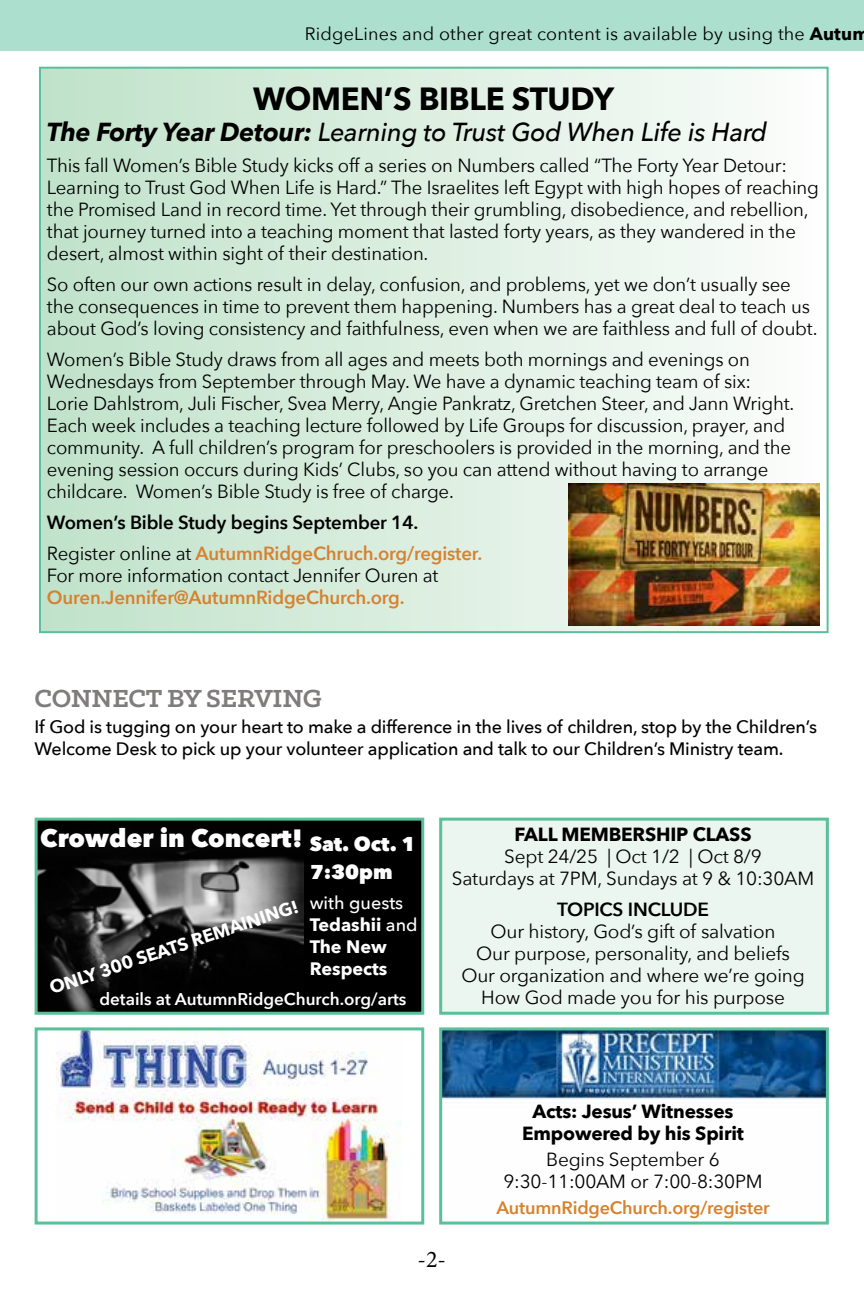
<style>
.page{position:relative;width:864px;height:1296px;background:#fff}
.page>*{position:absolute;margin:0;border:0;box-sizing:border-box;transform-origin:0 0}
.t1{font:700 32px "Avenir Next";letter-spacing:-.01em;color:#000}
.t2{font:700 28px "Klinic Slab";letter-spacing:-.01em;color:#7f7c7c}
.t3{font:italic 500 26px "Avenir Next";letter-spacing:-.01em;color:#000}
.t4{font:800 25px "Avenir Next";color:#fff}
.t5{font:24px "Minion Pro";color:#000}
.t6{font:800 20px "Avenir Next";color:#fff}
.t7{font:19px/22px "Avenir Next";letter-spacing:-.01em;color:#000}
.t8{font:600 19px/31px "Avenir Next";letter-spacing:-.01em;color:#000}
.t9{font:700 19px/22px "Avenir Next";letter-spacing:-.01em;color:#000;text-align:center}
.t10{font:600 19px "Avenir Next";letter-spacing:-.01em;color:#d68230}
.t11{font:500 18px/22px "Avenir Next";letter-spacing:-.01em;color:#000}
.t12{font:700 18px/22px "Avenir Next";color:#fff}
.t13{font:18px "Avenir Next";letter-spacing:.01em;color:#000}
.t14{font:600 18px "Avenir Next";letter-spacing:-.01em;color:#d68230}
.t15{font:600 17px "Avenir Next";color:#fff}
.s1{font-weight:700}
.s2{font-weight:400}
.s3{color:#d68230}
.s4{font-weight:500}
</style>
<div class="page">
<img style="left:57px;top:1031px;width:345px;height:190px">
<div style="left:35px;top:1027px;width:389px;height:198px;border:3px solid #59c09b"></div>
<img style="left:443px;top:1031px;width:382px;height:68px">
<div style="left:439px;top:1027px;width:390px;height:198px;border:3px solid #59c09b"></div>
<div style="left:0;top:0;width:864px;height:50px;background:#acdfcd"></div>
<div style="left:36px;top:819px;width:387px;height:194px;background:#000"></div>
<img style="left:39px;top:851px;width:264px;height:160px">
<div style="left:35px;top:818px;width:389px;height:197px;border:3px solid #59c09b"></div>
<div style="left:439px;top:818px;width:390px;height:197px;background:#ecf6f1;border:3px solid #59c09b"></div>
<div style="left:40px;top:68px;width:788px;height:564px;background:linear-gradient(to right,#c0e2c9,#fbfdfb)"></div>
<img style="left:568px;top:484px;width:251px;height:141px">
<p class="t13" style="left:305px;top:19px;width:566px">RidgeLines and other great content is available by using the <span class="s1">Autum</span></p>
<h1 class="t1" style="left:253px;top:71px;width:363px">WOMEN’S BIBLE STUDY</h1>
<h3 class="t3" style="left:47px;top:110px;width:722px"><span class="s1">The Forty Year Detour:</span> Learning to Trust God When Life is Hard</h3>
<p class="t7" style="left:47px;top:153px;width:774px">This fall Women’s Bible Study kicks off a series on Numbers called “The Forty Year Detour:<br>Learning to Trust God When Life is Hard.” The Israelites left Egypt with high hopes of reaching the Promised Land in record time. Yet through their grumbling, disobedience, and rebellion, that journey turned into a teaching moment that lasted forty years, as they wandered in the desert, almost within sight of their destination.</p>
<p class="t7" style="left:47px;top:272px;width:772px">So often our own actions result in delay, confusion, and problems, yet we don’t usually see the consequences in time to prevent them happening. Numbers has a great deal to teach us about God’s loving consistency and faithfulness, even when we are faithless and full of doubt.</p>
<p class="t7" style="left:47px;top:347px;width:749px">Women’s Bible Study draws from all ages and meets both mornings and evenings on Wednesdays from September through May. We have a dynamic teaching team of six:<br>Lorie Dahlstrom, Juli Fischer, Svea Merry, Angie Pankratz, Gretchen Steer, and Jann Wright.<br>Each week includes a teaching lecture followed by Life Groups for discussion, prayer, and community. A full children’s program for preschoolers is provided in the morning, and the evening session occurs during Kids’ Clubs, so you can attend without having to arrange childcare. Women’s Bible Study is free of charge.</p>
<p class="t8" style="left:47px;top:506px;width:437px">Women’s Bible Study begins September 14.<br><span class="s2">Register online at</span> <span class="s3">AutumnRidgeChruch.org/register.</span></p>
<p class="t7" style="left:47px;top:563px;width:393px">For more information contact Jennifer Ouren at</p>
<p class="t10" style="left:47px;top:581px;width:359px">Ouren.Jennifer@AutumnRidgeChurch.org.</p>
<h2 class="t2" style="left:35px;top:680px;width:289px">CONNECT BY SERVING</h2>
<p class="t11" style="left:35px;top:715px;width:784px">If God is tugging on your heart to make a difference in the lives of children, stop by the Children’s<br>Welcome Desk to pick up your volunteer application and talk to our Children’s Ministry team.</p>
<h3 class="t4" style="left:40px;top:823px;width:377px">Crowder in Concert! <sub>Sat.</sub> <sub>Oct.</sub> <sub>1</sub></h3>
<p class="t6" style="left:310px;top:860px;width:84px">7:30pm</p>
<p class="t12" style="left:310px;top:892px;width:109px"><span class="s4">with guests<br></span>Tedashii <span class="s4">and<br></span>The New<br>Respects</p>
<p class="t15" style="left:99px;top:985px;width:309px">details at AutumnRidgeChurch.org/arts</p>
<p class="t12" style="left:46px;top:977px;width:263px;rotate:-18deg">ONLY 300 SEATS REMAINING!</p>
<p class="t9" style="left:515px;top:823px;width:239px">FALL MEMBERSHIP CLASS</p>
<p class="t7" style="left:452px;top:845px;width:364px;text-align:center">Sept 24/25 | Oct 1/2 | Oct 8/9<br>Saturdays at 7PM, Sundays at 9 &amp; 10:30AM</p>
<p class="t8" style="left:557px;top:894px;width:154px">TOPICS INCLUDE</p>
<p class="t7" style="left:461px;top:920px;width:345px;text-align:center">Our history, God’s gift of salvation<br>Our purpose, personality, and beliefs Our organization and where we’re going How God made you for his purpose</p>
<p class="t5" style="left:418px;top:1244px;width:30px">-2-</p>
<p class="t9" style="left:522px;top:1100px;width:223px">Acts: Jesus’ Witnesses<br>Empowered by his Spirit</p>
<p class="t7" style="left:503px;top:1147px;width:261px;text-align:center">Begins September 6<br>9:30-11:00AM or 7:00-8:30PM</p>
<p class="t14" style="left:496px;top:1192px;width:275px">AutumnRidgeChurch.org/register</p>
</div>
